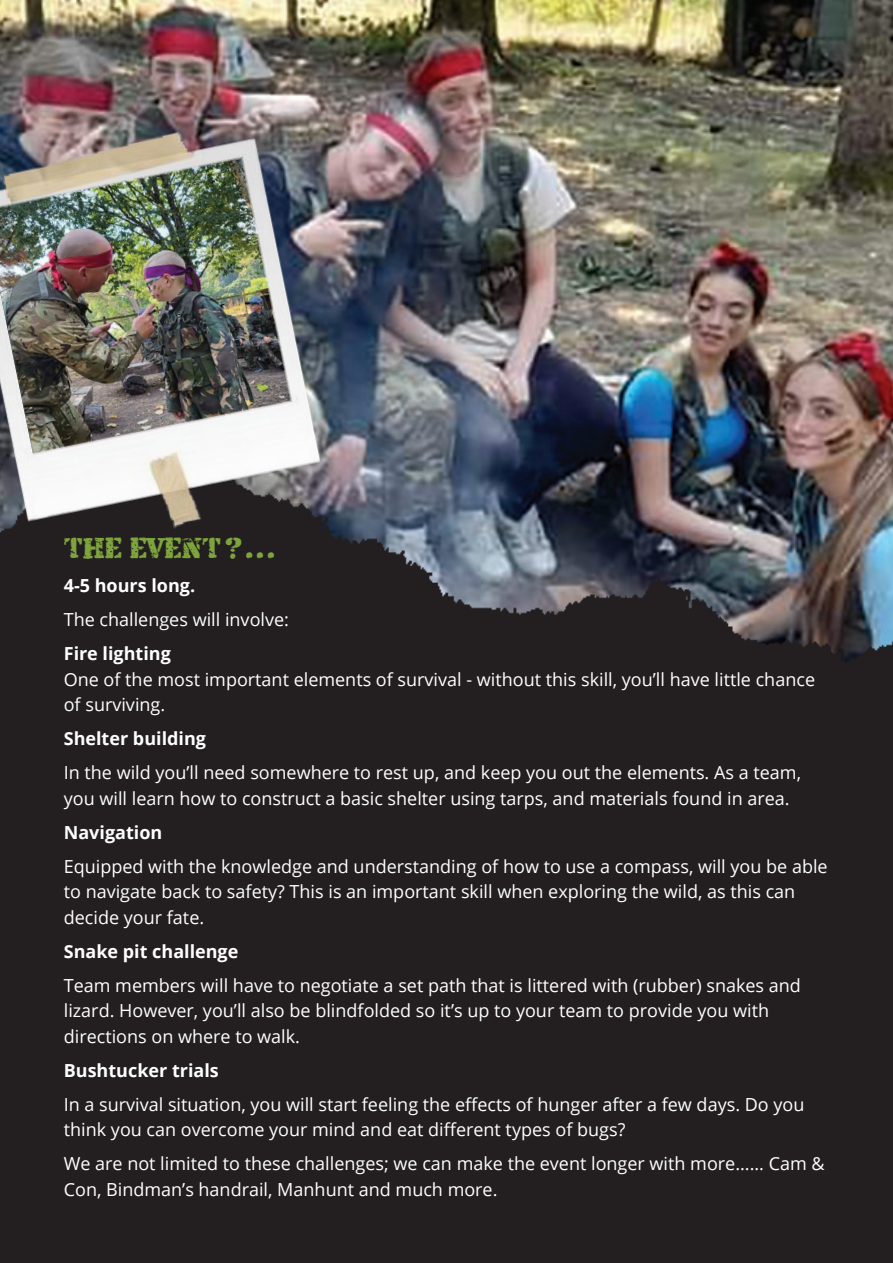
<style>
.page{position:relative;width:893px;height:1263px;background:#fff}
.page>*{position:absolute;margin:0;border:0;box-sizing:border-box;transform-origin:0 0}
.t1{font:30px "Armalite Rifle";color:#7ea43e}
.t2{font:18px/25.5px "Open Sans";color:#fff}
.t3{font:700 18px "Open Sans";color:#fff}
.s1{font-weight:700}
</style>
<div class="page">
<img style="left:0;top:0;width:893px;height:438px">
<img style="left:0;top:438px;width:893px;height:825px">
<img style="left:0;top:104px;width:370px;height:473px">
<p class="t1" style="left:64px;top:537px;width:213px">THE EVENT:?...</p>
<p class="t3" style="left:64px;top:573px;width:133px">4-5 hours long.</p>
<p class="t2" style="left:64px;top:606px;width:227px">The challenges will involve:</p>
<p class="t2" style="left:64px;top:640px;width:753px"><span class="s1">Fire lighting<br></span>One of the most important elements of survival - without this skill, you’ll have little chance of surviving.</p>
<p class="t3" style="left:64px;top:726px;width:144px">Shelter building</p>
<p class="t2" style="left:64px;top:759px;width:739px">In the wild you’ll need somewhere to rest up, and keep you out the elements. As a team, you will learn how to construct a basic shelter using tarps, and materials found in area.</p>
<p class="t3" style="left:64px;top:819px;width:100px">Navigation</p>
<p class="t2" style="left:64px;top:853px;width:765px">Equipped with the knowledge and understanding of how to use a compass, will you be able to navigate back to safety? This is an important skill when exploring the wild, as this can decide your fate.</p>
<p class="t3" style="left:64px;top:938px;width:176px">Snake pit challenge</p>
<p class="t2" style="left:64px;top:972px;width:739px">Team members will have to negotiate a set path that is littered with (rubber) snakes and lizard. However, you’ll also be blindfolded so it’s up to your team to provide you with directions on where to walk.</p>
<p class="t3" style="left:64px;top:1057px;width:157px">Bushtucker trials</p>
<p class="t2" style="left:64px;top:1091px;width:742px">In a survival situation, you will start feeling the effects of hunger after a few days. Do you think you can overcome your mind and eat different types of bugs?</p>
<p class="t2" style="left:64px;top:1150px;width:762px">We are not limited to these challenges; we can make the event longer with more...... Cam &amp;<br>Con, Bindman’s handrail, Manhunt and much more.</p>
</div>
